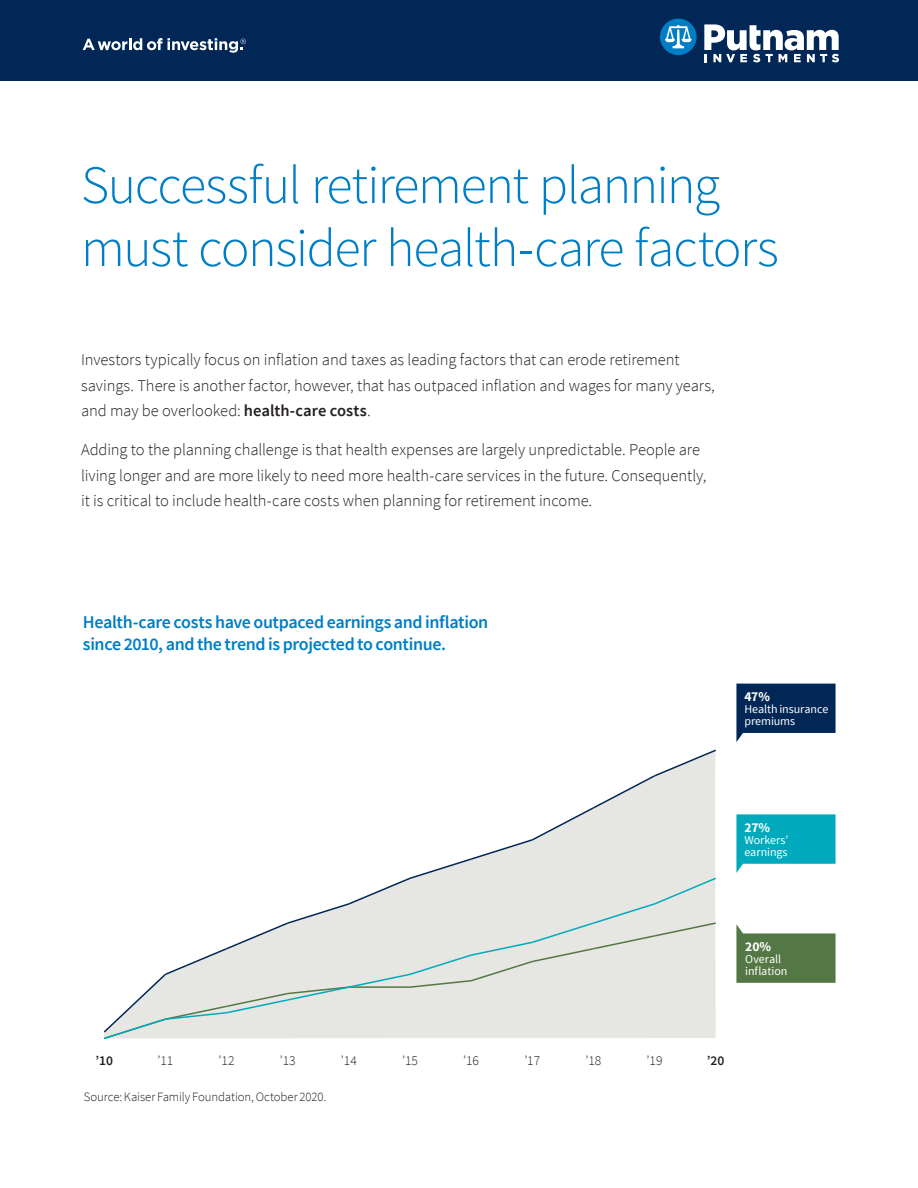
<style>
.page{position:relative;width:918px;height:1188px;background:#fff}
.page>*{position:absolute;margin:0;border:0;box-sizing:border-box;transform-origin:0 0}
.Headline{font:300 54px/63px "Source Sans Pro";letter-spacing:-.03em;color:#007ec5}
.t1{font:600 18px/22.5px "Source Sans Pro";letter-spacing:-.02em;color:#007ec5}
.Body{font:300 16.5px/25.5px "Source Sans Pro";letter-spacing:-.005em;color:#231f20}
.t2{font:300 13.5px "Source Sans Pro";color:#231f20}
.t3{font:700 13.5px "Source Sans Pro";color:#fff}
.t4{font:600 13.5px "Source Sans Pro";color:#231f20}
.t5{font:300 12.75px "Source Sans Pro";letter-spacing:-.005em;color:#231f20}
.t6{font:12px/12px "Source Sans Pro";letter-spacing:-.005em;color:#fff}
.s1{font-weight:600}
</style>
<div class="page">
<svg style="left:103px;top:749px;width:613px;height:290px"></svg>
<svg style="left:736px;top:684px;width:100px;height:58px;background:#284970"></svg>
<svg style="left:736px;top:814px;width:100px;height:59px;background:#2ab8c7"></svg>
<svg style="left:736px;top:924px;width:100px;height:59px;background:#6f8d63"></svg>
<div style="left:0;top:0;width:918px;height:81px;background:#002756"></div>
<svg style="left:660px;top:19px;width:37px;height:36px"></svg>
<svg style="left:704px;top:24px;width:135px;height:38px"></svg>
<svg style="left:83px;top:38px;width:163px;height:15px"></svg>
<p class="Headline" style="left:81px;top:154px;width:699px">Successful retirement planning must consider health-care factors</p>
<p class="Body" style="left:81px;top:347px;width:635px">Investors typically focus on inflation and taxes as leading factors that can erode retirement savings. There is another factor, however, that has outpaced inflation and wages for many years, and may be overlooked: <span class="s1">health-care costs</span>.</p>
<p class="Body" style="left:81px;top:437px;width:627px">Adding to the planning challenge is that health expenses are largely unpredictable. People are living longer and are more likely to need more health-care services in the future. Consequently, it is critical to include health-care costs when planning for retirement income.</p>
<p class="t1" style="left:83px;top:611px;width:407px">Health-care costs have outpaced earnings and inflation since 2010, and the trend is projected to continue.</p>
<p class="t3" style="left:744px;top:688px;width:27px">47%</p>
<p class="t6" style="left:744px;top:703px;width:85px">Health insurance premiums</p>
<p class="t3" style="left:744px;top:819px;width:27px">27%</p>
<p class="t6" style="left:744px;top:834px;width:46px">Workers’ earnings</p>
<p class="t3" style="left:745px;top:937px;width:27px">20%</p>
<p class="t6" style="left:745px;top:953px;width:44px">Overall inflation</p>
<p class="t4" style="left:96px;top:1052px;width:19px">’10</p>
<p class="t2" style="left:158px;top:1052px;width:17px">’11</p>
<p class="t2" style="left:219px;top:1052px;width:17px">’12</p>
<p class="t2" style="left:280px;top:1052px;width:17px">’13</p>
<p class="t2" style="left:341px;top:1052px;width:17px">’14</p>
<p class="t2" style="left:402px;top:1052px;width:17px">’15</p>
<p class="t2" style="left:463px;top:1052px;width:17px">’16</p>
<p class="t2" style="left:524px;top:1052px;width:17px">’17</p>
<p class="t2" style="left:586px;top:1052px;width:17px">’18</p>
<p class="t2" style="left:647px;top:1052px;width:17px">’19</p>
<p class="t4" style="left:707px;top:1052px;width:19px">’20</p>
<p class="t5" style="left:84px;top:1089px;width:244px">Source: Kaiser Family Foundation, October 2020.</p>
</div>
